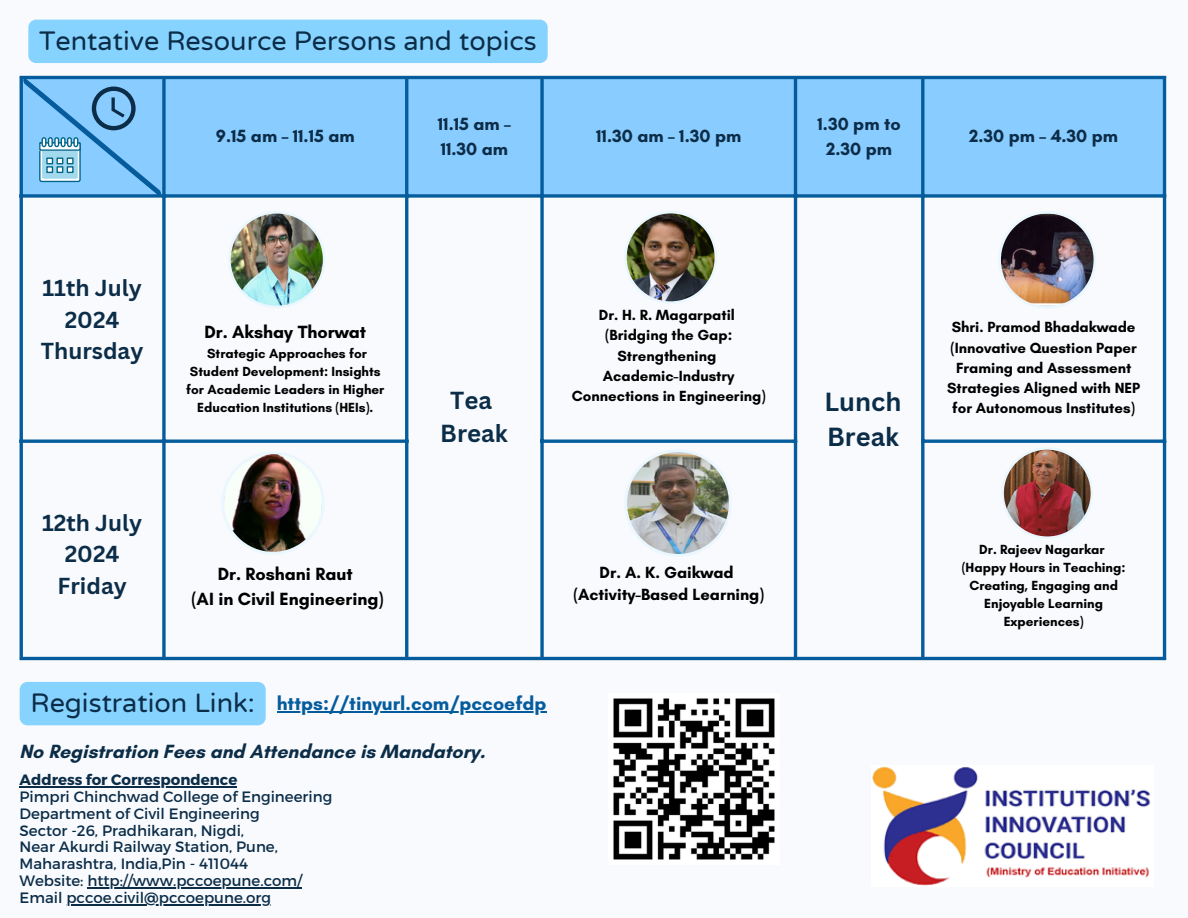
<style>
.page{position:relative;width:1188px;height:918px;background:#f8fafd}
.page>*{position:absolute;margin:0;border:0;box-sizing:border-box;transform-origin:0 0}
.t1{font:27px "Varela Round";color:#0c2d48}
.t2{font:700 25.5px/34.8px "Canva Sans";color:#0c2d48}
.t3{font:700 24px/32.7px "Canva Sans";color:#0c2d48;text-align:center}
.t4{font:700 22.5px/31.5px "Canva Sans";color:#0c2d48;text-align:center}
.t5{font:700 19.5px "Glacial Indifference";color:#0c2d48}
.t6{font:700 19.5px "Glacial Indifference";color:#055c9d}
.t7{font:700 18px/24.8px "Glacial Indifference";color:#0c2d48}
.t8{font:700 18px "Glacial Indifference";color:#000}
.t9{font:700 16.5px "Glacial Indifference";color:#000}
.t10{font:15px "Montserrat";color:#0c2d48}
.t11{font:700 15px/20.2px "Glacial Indifference";color:#000;text-align:center}
.t12{font:700 15px "Montserrat";color:#0c2d48}
.t13{font:700 13.5px/18px "Glacial Indifference";color:#000;text-align:center}
</style>
<div class="page">
<div style="left:166px;top:79px;width:997px;height:115px;background:#89ccff"></div>
<hr style="left:20px;top:79px;width:3px;height:578px;background:#055c9d">
<svg style="left:162px;top:79px;width:4px;height:578px;background:#2973ab"></svg>
<hr style="left:405px;top:79px;width:3px;height:578px;background:#055c9d">
<svg style="left:540px;top:79px;width:4px;height:578px;background:#2672ab"></svg>
<hr style="left:794px;top:79px;width:3px;height:578px;background:#055c9d">
<hr style="left:921px;top:79px;width:3px;height:578px;background:#055c9d">
<hr style="left:1163px;top:79px;width:3px;height:578px;background:#055c9d">
<hr style="left:20px;top:76px;width:1146px;height:3px;background:#055c9d">
<svg style="left:23px;top:194px;width:1140px;height:4px;background:#2472ac"></svg>
<hr style="left:20px;top:440px;width:388px;height:3px;background:#055c9d">
<hr style="left:540px;top:440px;width:257px;height:3px;background:#055c9d">
<hr style="left:921px;top:440px;width:245px;height:3px;background:#055c9d">
<hr style="left:20px;top:657px;width:1146px;height:3px;background:#055c9d">
<svg style="left:23px;top:79px;width:141px;height:118px;background:#78baea"></svg>
<div style="left:67px;top:166px;width:7px;height:7px;border:1px solid #006489"></div>
<svg style="left:228px;top:211px;width:97px;height:97px"></svg>
<img style="left:231px;top:214px;width:92px;height:92px;border-radius:50%">
<svg style="left:624px;top:211px;width:93px;height:93px"></svg>
<img style="left:627px;top:213px;width:88px;height:88px;border-radius:50%">
<div style="left:221px;top:451px;width:104px;height:104px;background:#ebf7ff;border-radius:50%"></div>
<img style="left:224px;top:454px;width:98px;height:98px;border-radius:50%">
<svg style="left:1001px;top:447px;width:92px;height:92px"></svg>
<img style="left:1004px;top:450px;width:87px;height:86px;border-radius:50%">
<svg style="left:998px;top:211px;width:98px;height:98px"></svg>
<img style="left:1001px;top:214px;width:93px;height:92px;border-radius:50%">
<div style="left:624px;top:449px;width:108px;height:108px;background:#ebf7ff;border-radius:50%"></div>
<img style="left:627px;top:452px;width:102px;height:102px;border-radius:50%">
<img style="left:872px;top:766px;width:278px;height:120px">
<img style="left:613px;top:698px;width:162px;height:162px">
<div style="left:28px;top:20px;width:520px;height:43px;background:#87d3ff;border-radius:8px"></div>
<div style="left:20px;top:682px;width:246px;height:43px;background:#87d3ff"></div>
<hr style="left:277px;top:711px;width:269px;height:1px;background:#055c9d">
<hr style="left:20px;top:786px;width:217px;height:1px;background:#0c2d48">
<hr style="left:87px;top:887px;width:215px;height:1px;background:#0c2d48">
<hr style="left:66px;top:904px;width:205px;height:1px;background:#0c2d48">
<h3 class="t1" style="left:39px;top:25px;width:499px">Tentative Resource Persons and topics</h3>
<h2 class="t7" style="left:216px;top:124px;width:140px">9.15 am – 11.15 am</h2>
<p class="t7" style="left:438px;top:111px;width:74px">11.15 am –<br>11.30 am</p>
<p class="t7" style="left:596px;top:124px;width:147px">11.30 am – 1.30 pm</p>
<p class="t7" style="left:818px;top:111px;width:85px;text-align:center">1.30 pm to<br>2.30 pm</p>
<p class="t7" style="left:969px;top:124px;width:151px">2.30 pm – 4.30 pm</p>
<p class="t4" style="left:41px;top:272px;width:104px">11th July<br>2024<br>Thursday</p>
<p class="t4" style="left:42px;top:507px;width:102px">12th July<br>2024<br>Friday</p>
<p class="t8" style="left:204px;top:321px;width:163px">Dr. Akshay Thorwat</p>
<p class="t13" style="left:186px;top:345px;width:200px">Strategic Approaches for<br>Student Development: Insights for Academic Leaders in Higher<br>Education Institutions (HEIs).</p>
<p class="t8" style="left:218px;top:563px;width:137px">Dr. Roshani Raut</p>
<p class="t8" style="left:191px;top:588px;width:194px">(AI in Civil Engineering)</p>
<p class="t11" style="left:599px;top:305px;width:138px">Dr. H. R. Magarpatil</p>
<p class="t11" style="left:605px;top:325px;width:129px">(Bridging the Gap:<br>Strengthening</p>
<p class="t11" style="left:572px;top:365px;width:195px">Academic-Industry<br>Connections in Engineering)</p>
<h1 class="t3" style="left:440px;top:383px;width:69px">Tea<br>Break</h1>
<p class="t2" style="left:825px;top:384px;width:78px">Lunch<br>Break</p>
<p class="t9" style="left:600px;top:562px;width:136px">Dr. A. K. Gaikwad</p>
<p class="t9" style="left:573px;top:585px;width:192px">(Activity-Based Learning)</p>
<p class="t1" style="left:30px;top:687px;width:226px">Registration Link:</p>
<h2 class="t6" style="left:277px;top:691px;width:271px">https://tinyurl.com/pccoefdp</h2>
<h4 class="t5" style="left:20px;top:740px;width:467px">No Registration Fees and Attendance is Mandatory.</h4>
<h4 class="t12" style="left:20px;top:770px;width:219px">Address for Correspondence</h4>
<p class="t10" style="left:20px;top:787px;width:314px">Pimpri Chinchwad College of Engineering</p>
<p class="t10" style="left:20px;top:804px;width:242px">Department of Civil Engineering</p>
<p class="t10" style="left:20px;top:820px;width:226px">Sector -26, Pradhikaran, Nigdi,</p>
<p class="t10" style="left:20px;top:837px;width:260px">Near Akurdi Railway Station, Pune,</p>
<p class="t10" style="left:20px;top:854px;width:230px">Maharashtra, India,Pin - 411044</p>
<p class="t10" style="left:20px;top:871px;width:284px">Website: http://www.pccoepune.com/</p>
<p class="t10" style="left:20px;top:888px;width:253px">Email pccoe.civil@pccoepune.org</p>
<p class="t11" style="left:952px;top:317px;width:185px">Shri. Pramod Bhadakwade</p>
<p class="t11" style="left:947px;top:337px;width:195px">(Innovative Question Paper<br>Framing and Assessment<br>Strategies Aligned with NEP for Autonomous Institutes)</p>
<p class="t13" style="left:979px;top:541px;width:127px">Dr. Rajeev Nagarkar</p>
<p class="t13" style="left:962px;top:559px;width:165px">(Happy Hours in Teaching:<br>Creating, Engaging and<br>Enjoyable Learning<br>Experiences)</p>
</div>
